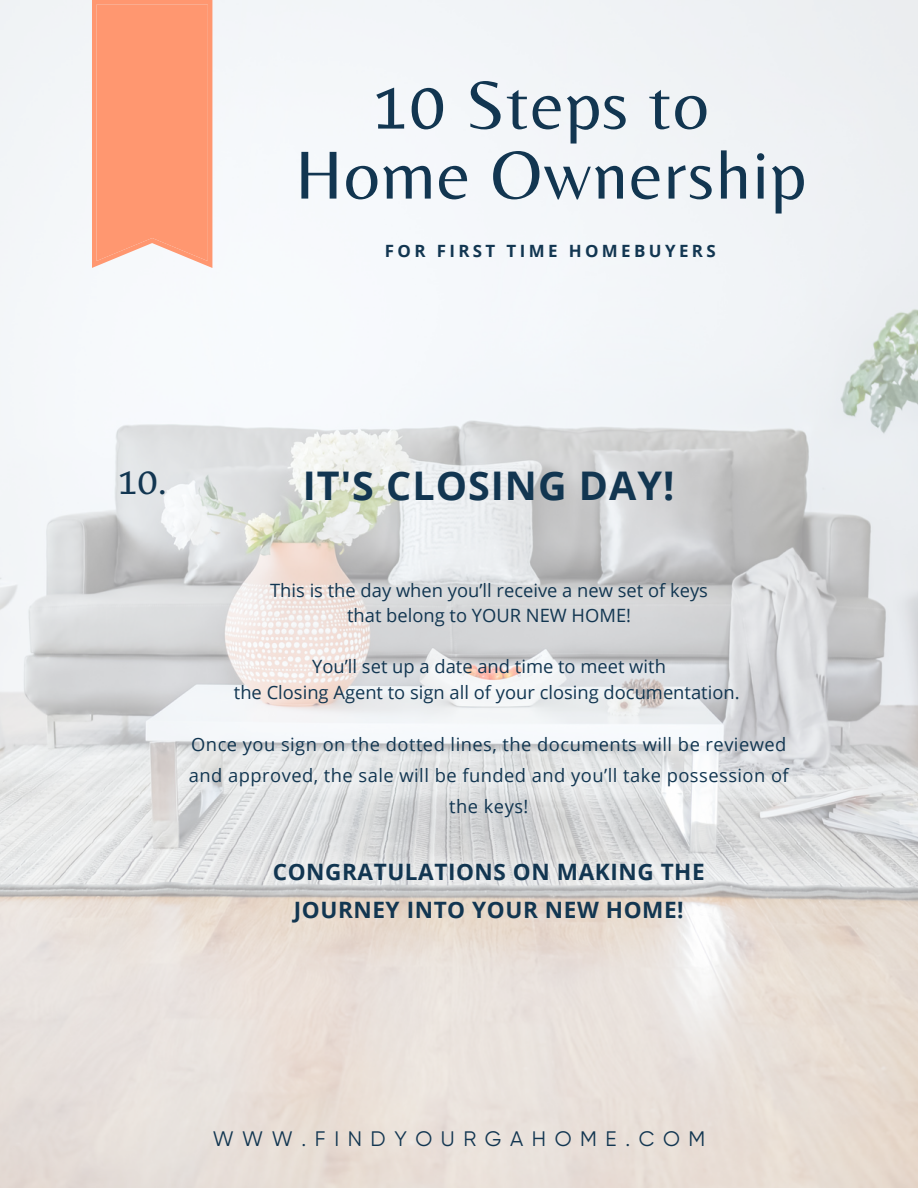
<style>
.page{position:relative;width:918px;height:1188px;background:#fff}
.page>*{position:absolute;margin:0;border:0;box-sizing:border-box;transform-origin:0 0}
.t1{font:70.5px "Belleza";letter-spacing:.02em;color:#123651}
.t2{font:700 39.45px "Open Sans";letter-spacing:.025em;color:#123651}
.t3{font:39.45px "Belleza";color:#123651}
.t4{font:700 22.5px "Open Sans";letter-spacing:.025em;color:#123651}
.t5{font:21px "Gilroy";letter-spacing:.41em;color:#123651}
.t6{font:18.3px "Open Sans";color:#123651}
.t7{font:18.3px/30.8px "Open Sans";letter-spacing:.025em;color:#123651;text-align:center}
.t8{font:700 16.95px "Open Sans";letter-spacing:.2em;color:#123651}
</style>
<div class="page">
<img style="left:0;top:0;width:918px;height:1188px">
<div style="left:92px;top:0;width:120px;height:268px;background:#ff9770"></div>
<p class="t1" style="left:373px;top:63px;width:337px">10 Steps to</p>
<p class="t1" style="left:295px;top:133px;width:512px">Home Ownership</p>
<p class="t8" style="left:385px;top:239px;width:332px">FOR FIRST TIME HOMEBUYERS</p>
<p class="t3" style="left:118px;top:458px;width:51px">10.</p>
<p class="t2" style="left:303px;top:457px;width:373px">IT'S CLOSING DAY!</p>
<p class="t6" style="left:270px;top:577px;width:439px">This is the day when you’ll receive a new set of keys</p>
<p class="t6" style="left:347px;top:603px;width:286px">that belong to YOUR NEW HOME!</p>
<p class="t6" style="left:312px;top:654px;width:355px">You’ll set up a date and time to meet with</p>
<p class="t6" style="left:234px;top:679px;width:507px">the Closing Agent to sign all of your closing documentation.</p>
<p class="t7" style="left:189px;top:729px;width:601px">Once you sign on the dotted lines, the documents will be reviewed and approved, the sale will be funded and you’ll take possession of the keys!</p>
<p class="t4" style="left:273px;top:855px;width:433px">CONGRATULATIONS ON MAKING THE</p>
<p class="t4" style="left:294px;top:894px;width:391px">JOURNEY INTO YOUR NEW HOME!</p>
<p class="t5" style="left:213px;top:1127px;width:494px">WWW.FINDYOURGAHOME.COM</p>
</div>
